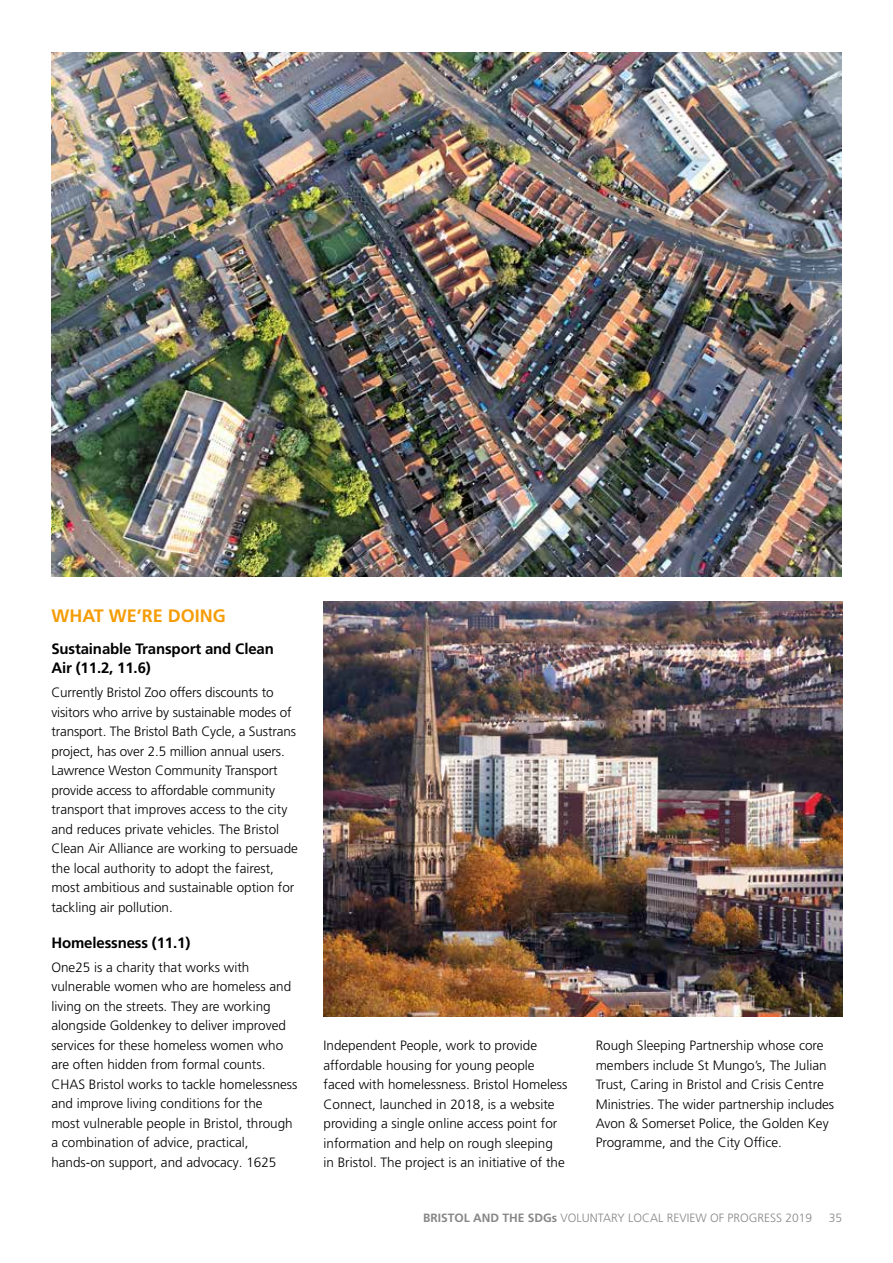
<style>
.page{position:relative;width:893px;height:1263px;background:#fff}
.page>*{position:absolute;margin:0;border:0;box-sizing:border-box;transform-origin:0 0}
.t1{font:700 18px "Frutiger LT Pro";color:#f59d08}
.t2{font:700 15px/19.5px "Frutiger LT Pro";letter-spacing:-.01em;color:#000}
.t3{font:300 13.5px/19.5px "Frutiger LT Pro";color:#000}
.t4{font:300 12px "Frutiger LT Pro";color:#878787}
.s1{font-weight:700}
</style>
<div class="page">
<img style="left:51px;top:52px;width:791px;height:524px">
<img style="left:324px;top:601px;width:518px;height:415px">
<h1 class="t1" style="left:51px;top:605px;width:176px">WHAT WE’RE DOING</h1>
<p class="t2" style="left:51px;top:639px;width:224px">Sustainable Transport and Clean<br>Air (11.2, 11.6)</p>
<p class="t3" style="left:51px;top:683px;width:248px">Currently Bristol Zoo offers discounts to visitors who arrive by sustainable modes of transport. The Bristol Bath Cycle, a Sustrans project, has over 2.5 million annual users.<br>Lawrence Weston Community Transport provide access to affordable community transport that improves access to the city and reduces private vehicles. The Bristol Clean Air Alliance are working to persuade the local authority to adopt the fairest, most ambitious and sustainable option for tackling air pollution.</p>
<p class="t2" style="left:51px;top:933px;width:140px">Homelessness (11.1)</p>
<p class="t3" style="left:51px;top:957px;width:248px">One25 is a charity that works with vulnerable women who are homeless and living on the streets. They are working alongside Goldenkey to deliver improved services for these homeless women who are often hidden from formal counts.<br>CHAS Bristol works to tackle homelessness and improve living conditions for the<br>most vulnerable people in Bristol, through a combination of advice, practical, hands-on support, and advocacy. 1625</p>
<p class="t3" style="left:324px;top:1036px;width:245px">Independent People, work to provide affordable housing for young people faced with homelessness. Bristol Homeless Connect, launched in 2018, is a website providing a single online access point for information and help on rough sleeping<br>in Bristol. The project is an initiative of the</p>
<p class="t3" style="left:596px;top:1036px;width:240px">Rough Sleeping Partnership whose core members include St Mungo’s, The Julian Trust, Caring in Bristol and Crisis Centre Ministries. The wider partnership includes Avon &amp; Somerset Police, the Golden Key Programme, and the City Office.</p>
<p class="t4" style="left:423px;top:1211px;width:391px"><span class="s1">BRISTOL AND THE SDGs</span> VOLUNTARY LOCAL REVIEW OF PROGRESS 2019</p>
<p class="t4" style="left:829px;top:1211px;width:15px">35</p>
</div>
